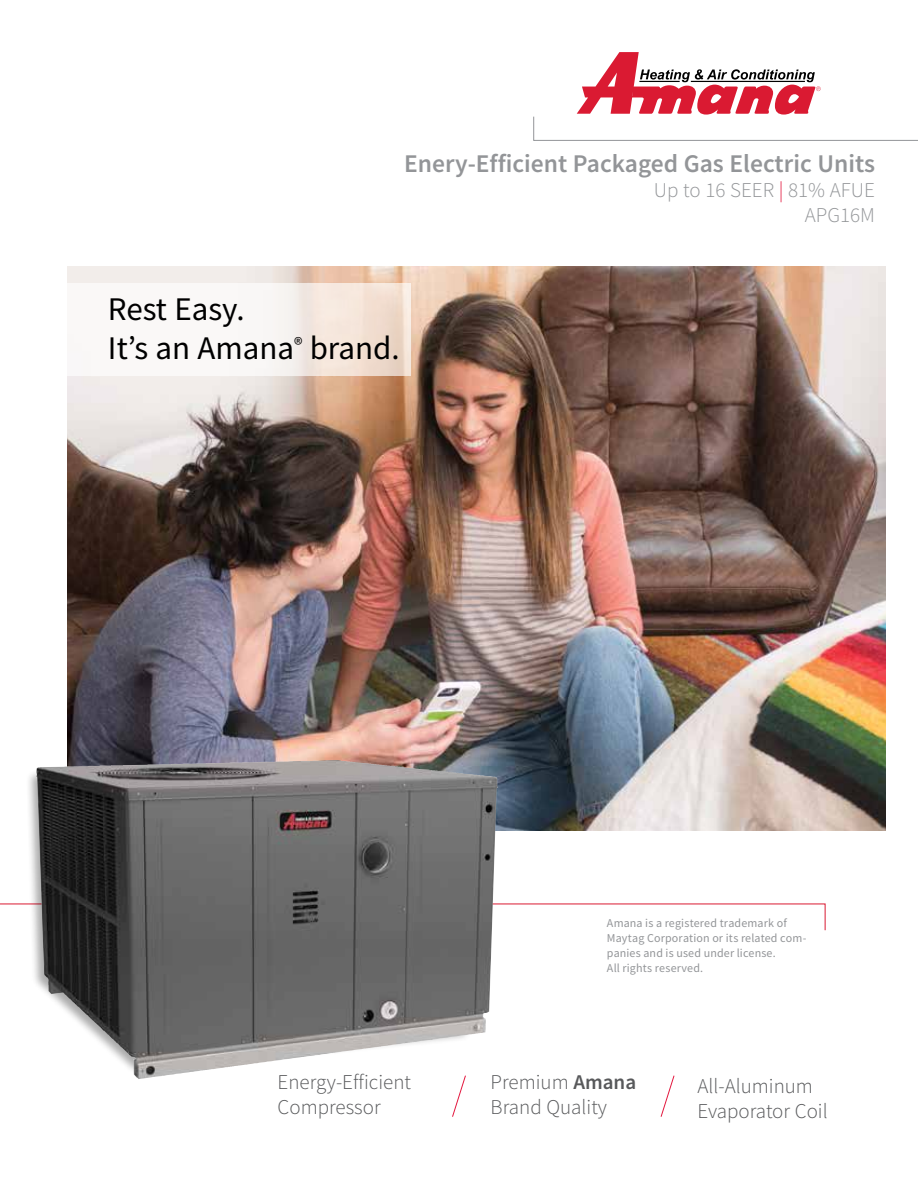
<style>
.page{position:relative;width:918px;height:1188px;background:#fff}
.page>*{position:absolute;margin:0;border:0;box-sizing:border-box;transform-origin:0 0}
.t1{font:33px/39.6px "Source Sans Pro";color:#000}
.t2{font:600 25.5px "Source Sans Pro";color:#939598}
.t3{font:300 21px/25.2px "Source Sans Pro";color:#58595b}
.t4{font:300 21px/25.2px "Source Sans Pro";color:#939598;text-align:right}
.t5{font:12px/15px "Source Sans Pro";letter-spacing:.01em;color:#939598}
.s1{color:#e3173e}
.s2{font-weight:600}
</style>
<div class="page">
<img style="left:68px;top:267px;width:818px;height:564px">
<svg style="left:533px;top:52px;width:385px;height:89px"></svg>
<svg style="left:661px;top:1075px;width:14px;height:42px"></svg>
<svg style="left:452px;top:1075px;width:14px;height:42px"></svg>
<svg style="left:68px;top:284px;width:343px;height:92px;fill:#f9f7f6"></svg>
<svg style="left:0;top:904px;width:825px;height:27px"></svg>
<div style="left:26px;top:759px;width:454px;height:315px;background:#000;opacity:.33"></div>
<svg style="left:330px;top:760px;width:154px;height:301px;background:#7c7b7b"></svg>
<img style="left:36px;top:760px;width:294px;height:319px">
<h2 class="t2" style="left:404px;top:147px;width:472px">Enery-Efficient Packaged Gas Electric Units</h2>
<h3 class="t4" style="left:654px;top:178px;width:223px">Up to 16 SEER <span class="s1">|</span> 81% AFUE<br>APG16M</h3>
<h1 class="t1" style="left:108px;top:289px;width:293px">Rest Easy.<br>It’s an Amana<sup>®</sup> brand.</h1>
<p class="t5" style="left:607px;top:915px;width:201px">Amana is a registered trademark of<br>Maytag Corporation or its related com&shy;panies and is used under license.<br>All rights reserved.</p>
<h3 class="t3" style="left:278px;top:1070px;width:135px">Energy-Efficient<br>Compressor</h3>
<h3 class="t3" style="left:491px;top:1070px;width:147px">Premium <span class="s2">Amana<br></span>Brand Quality</h3>
<h3 class="t3" style="left:697px;top:1073px;width:132px">All-Aluminum<br>Evaporator Coil</h3>
</div>
